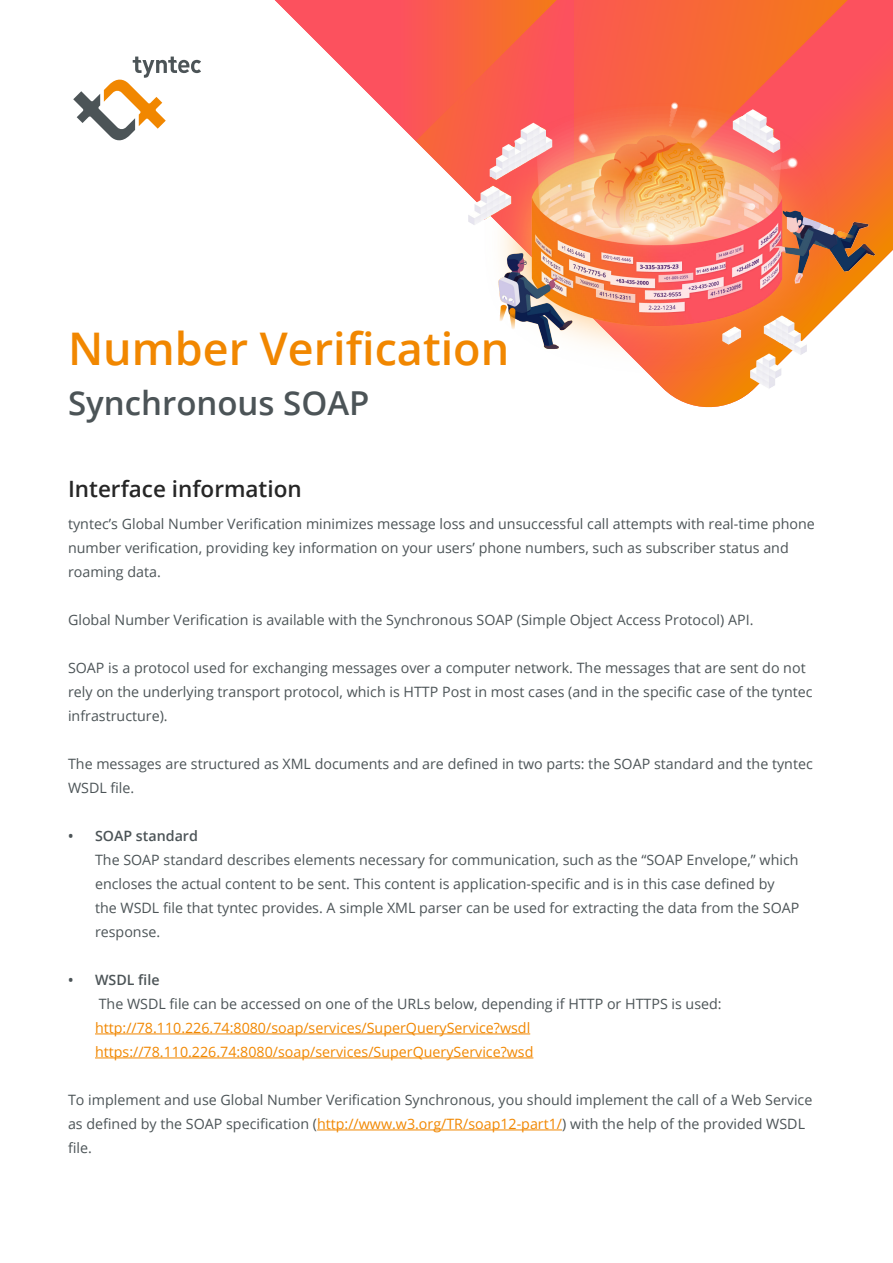
<style>
.page{position:relative;width:893px;height:1263px;background:#fff}
.page>*{position:absolute;margin:0;border:0;box-sizing:border-box;transform-origin:0 0}
.t1{font:600 45px "Open Sans";color:#f18700}
.t2{font:600 33px "Open Sans";color:#4c5457}
.headline_-_15pt{font:600 22.5px "Open Sans";color:#262626}
.Regular_Text{font:14.25px/24px "Open Sans";color:#4c5457}
.t3{font:14.25px/24px "Open Sans";color:#f18700}
.s1{font-weight:600}
.s2{font-weight:600;color:#4c5457}
.s3{color:#4c5457}
.s4{color:#f18700}
</style>
<div class="page">
<svg style="left:667px;top:0;width:226px;height:408px"></svg>
<svg style="left:275px;top:0;width:141px;height:141px"></svg>
<svg style="left:416px;top:0;width:158px;height:166px;background:#f9614b"></svg>
<svg style="left:574px;top:0;width:274px;height:72px;background:#f8643c"></svg>
<hr style="left:95px;top:1033px;width:435px;height:1px;background:#f18700">
<hr style="left:95px;top:1057px;width:438px;height:1px;background:#f18700">
<hr style="left:317px;top:1129px;width:245px;height:1px;background:#f18700">
<svg style="left:73px;top:57px;width:128px;height:84px"></svg>
<img style="left:440px;top:72px;width:453px;height:320px">
<p class="t1" style="left:68px;top:318px;width:443px">Number Verification</p>
<p class="t2" style="left:68px;top:381px;width:303px">Synchronous SOAP</p>
<p class="headline_-_15pt" style="left:68px;top:473px;width:235px">Interface information</p>
<p class="Regular_Text" style="left:68px;top:511px;width:748px">tyntec’s Global Number Verification minimizes message loss and unsuccessful call attempts with real-time phone number verification, providing key information on your users’ phone numbers, such as subscriber status and roaming data.</p>
<p class="Regular_Text" style="left:68px;top:607px;width:687px">Global Number Verification is available with the Synchronous SOAP (Simple Object Access Protocol) API.</p>
<p class="Regular_Text" style="left:68px;top:655px;width:746px">SOAP is a protocol used for exchanging messages over a computer network. The messages that are sent do not rely on the underlying transport protocol, which is HTTP Post in most cases (and in the specific case of the tyntec infrastructure).</p>
<p class="Regular_Text" style="left:68px;top:751px;width:746px">The messages are structured as XML documents and are defined in two parts: the SOAP standard and the tyntec<br>WSDL file.</p>
<p class="Regular_Text" style="left:95px;top:823px;width:706px;text-indent:-27px"><span class="s1">• SOAP standard<br></span>The SOAP standard describes elements necessary for communication, such as the “SOAP Envelope,” which encloses the actual content to be sent. This content is application-specific and is in this case defined by the WSDL file that tyntec provides. A simple XML parser can be used for extracting the data from the SOAP response.</p>
<p class="t3" style="left:95px;top:967px;width:628px;text-indent:-27px"><span class="s2">• WSDL file<br></span><span class="s3">The WSDL file can be accessed on one of the URLs below, depending if HTTP or HTTPS is used: </span>http://78.110.226.74:8080/soap/services/SuperQueryService?wsdl https://78.110.226.74:8080/soap/services/SuperQueryService?wsd</p>
<p class="Regular_Text" style="left:68px;top:1087px;width:746px">To implement and use Global Number Verification Synchronous, you should implement the call of a Web Service as defined by the SOAP specification (<span class="s4">http://www.w3.org/TR/soap12-part1/</span>) with the help of the provided WSDL file.</p>
</div>
